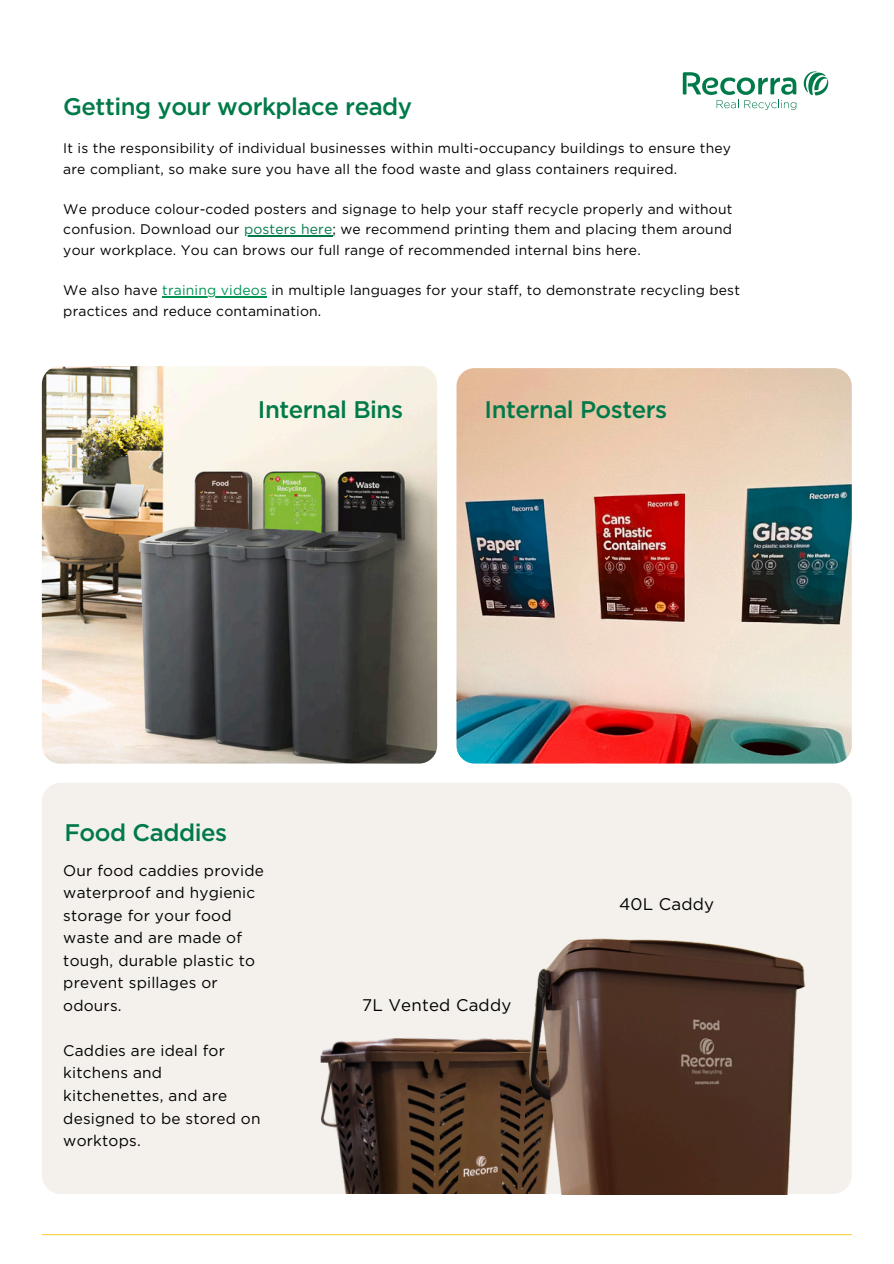
<style>
.page{position:relative;width:894px;height:1264px;background:#fff}
.page>*{position:absolute;margin:0;border:0;box-sizing:border-box;transform-origin:0 0}
.t1{font:500 24px "Gotham";letter-spacing:-.02em;color:#007a49}
.t2{font:16.8px "Gotham";letter-spacing:.015em;color:#000}
.t3{font:15.3px/22.5px "Gotham";letter-spacing:.015em;color:#000}
.t4{font:13.8px/20.2px "Gotham";letter-spacing:.015em;color:#000}
.s1{color:#007a49}
.s2{color:#009354}
</style>
<div class="page">
<div style="left:42px;top:782px;width:809px;height:411px;background:#f4f1ec;border-radius:19px"></div>
<img style="left:320px;top:1038px;width:188px;height:155px">
<img style="left:508px;top:938px;width:316px;height:256px">
<hr style="left:42px;top:1233px;width:809px;height:2px;background:#fed141">
<svg style="left:803px;top:71px;width:25px;height:24px"></svg>
<svg style="left:682px;top:72px;width:114px;height:38px"></svg>
<img style="left:42px;top:366px;width:395px;height:397px;border-radius:18px">
<img style="left:456px;top:368px;width:395px;height:395px;border-radius:18px">
<hr style="left:244px;top:235px;width:88px;height:2px;background:#007a49">
<hr style="left:162px;top:296px;width:105px;height:1px;background:#009354">
<p class="t1" style="left:63px;top:96px;width:350px">Getting your workplace ready</p>
<p class="t4" style="left:63px;top:139px;width:669px">It is the responsibility of individual businesses within multi-occupancy buildings to ensure they are compliant, so make sure you have all the food waste and glass containers required.</p>
<p class="t4" style="left:63px;top:200px;width:670px">We produce colour-coded posters and signage to help your staff recycle properly and without confusion. Download our <span class="s1">posters here</span>; we recommend printing them and placing them around</p>
<p class="t4" style="left:63px;top:240px;width:579px">your workplace. You can brows our full range of recommended internal bins here.</p>
<p class="t4" style="left:63px;top:281px;width:678px">We also have <span class="s2">training videos</span> in multiple languages for your staff, to demonstrate recycling best</p>
<p class="t4" style="left:63px;top:301px;width:259px">practices and reduce contamination.</p>
<p class="t1" style="left:258px;top:399px;width:147px">Internal Bins</p>
<p class="t1" style="left:484px;top:399px;width:184px">Internal Posters</p>
<p class="t1" style="left:64px;top:821px;width:164px">Food Caddies</p>
<p class="t3" style="left:63px;top:860px;width:202px">Our food caddies provide waterproof and hygienic storage for your food waste and are made of tough, durable plastic to prevent spillages or odours.</p>
<p class="t3" style="left:63px;top:1040px;width:199px">Caddies are ideal for kitchens and kitchenettes, and are designed to be stored on worktops.</p>
<h2 class="t2" style="left:362px;top:997px;width:151px">7L Vented Caddy</h2>
<p class="t2" style="left:618px;top:896px;width:97px">40L Caddy</p>
</div>
